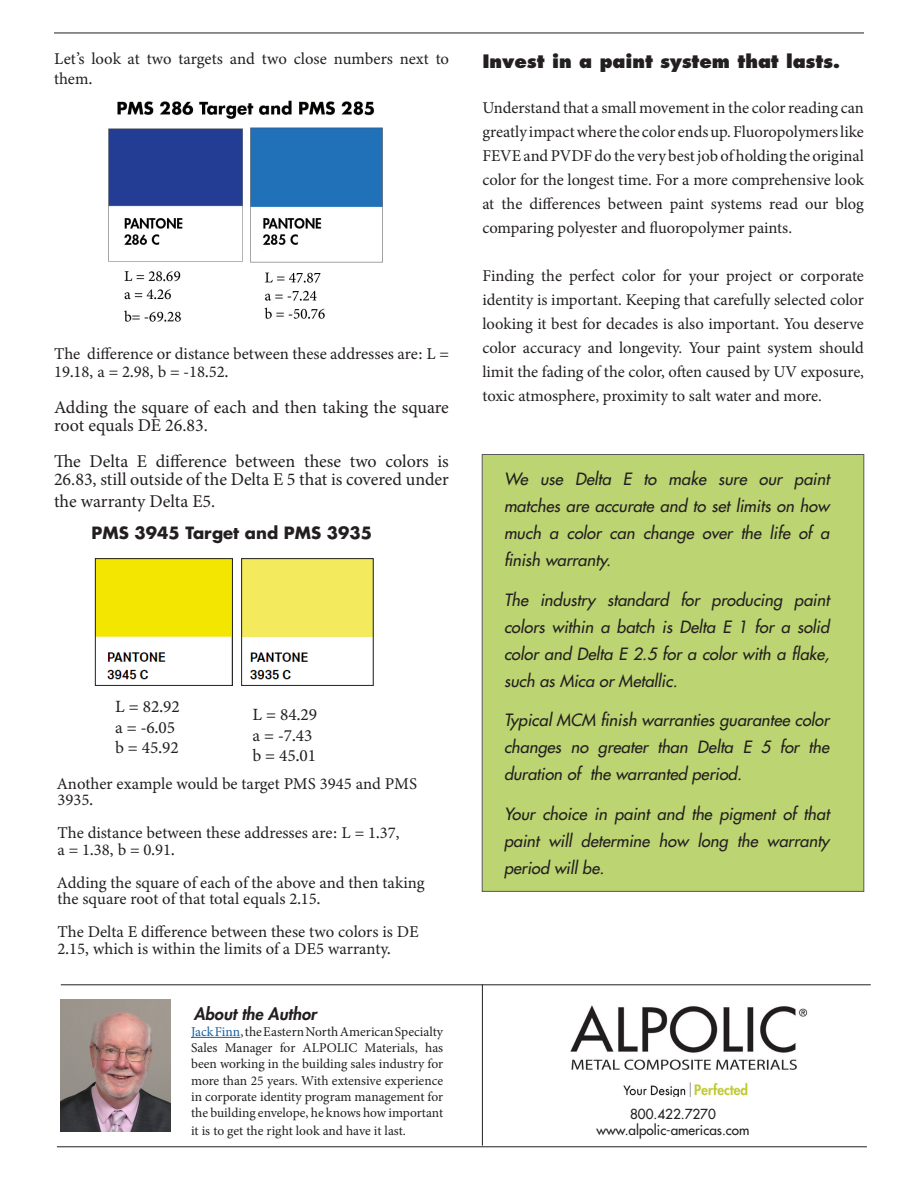
<style>
.page{position:relative;width:918px;height:1188px;background:#fff}
.page>*{position:absolute;margin:0;border:0;box-sizing:border-box;transform-origin:0 0}
.t1{font:18px/18px "Minion Pro";color:#231f20}
.t2{font:800 18px "Futura Std";color:#231f20}
.t3{font:17.1px "Minion Variable Concept";color:#231f20}
.t4{font:16.5px/24px "Minion Pro";letter-spacing:-.005em;color:#231f20;text-align:justify}
.t5{font:italic 500 16.5px/27px "Futura Std";color:#231f20;text-align:justify}
.t6{font:16.5px/16.5px "Minion Variable Concept";color:#231f20}
.t7{font:700 16.5px "Futura Std";color:#231f20}
.t8{font:italic 800 16.5px "Futura Std";color:#231f20}
.t9{font:13.5px/16.2px "Minion Pro";letter-spacing:-.005em;color:#231f20;text-align:justify}
.t10{font:500 13.5px "Futura Std";color:#231f20}
.s1{color:#175d9e}
</style>
<div class="page">
<img style="left:108px;top:100px;width:275px;height:222px">
<img style="left:61px;top:1000px;width:110px;height:132px">
<hr style="left:191px;top:1037px;width:49px;height:1px;background:#175d9e">
<hr style="left:61px;top:985px;width:810px;height:1px;background:#231f20">
<img style="left:570px;top:1005px;width:238px;height:91px">
<hr style="left:482px;top:985px;width:1px;height:161px;background:#231f20">
<div style="left:482px;top:454px;width:382px;height:438px;background:#bcd471;border:1px solid #57585a"></div>
<hr style="left:54px;top:33px;width:810px;height:1px;background:#231f20">
<hr style="left:57px;top:1147px;width:810px;height:1px;background:#231f20">
<img style="left:97px;top:561px;width:134px;height:119px">
<div style="left:95px;top:559px;width:138px;height:127px;border:1px solid #231f20"></div>
<img style="left:243px;top:561px;width:128px;height:119px">
<div style="left:241px;top:559px;width:132px;height:127px;border:1px solid #231f20"></div>
<p class="t6" style="left:54px;top:49px;width:396px;line-height:19.8px">Let’s look at two targets and two close numbers next to them.</p>
<p class="t6" style="left:54px;top:345px;width:396px;line-height:18px">The difference or distance between these addresses are: L =<br>19.18, a = 2.98, b = -18.52.</p>
<p class="t1" style="left:54px;top:398px;width:396px">Adding the square of each and then taking the square root equals DE 26.83.</p>
<p class="t1" style="left:54px;top:452px;width:396px">The Delta E difference between these two colors is<br>26.83, still outside of the Delta E 5 that is covered under</p>
<p class="t1" style="left:54px;top:492px;width:163px">the warranty Delta E5.</p>
<p class="t7" style="left:92px;top:521px;width:282px">PMS 3945 Target and PMS 3935</p>
<p class="t3" style="left:115px;top:695px;width:66px">L = 82.92</p>
<p class="t3" style="left:115px;top:715px;width:62px">a = -6.05</p>
<p class="t3" style="left:115px;top:736px;width:65px">b = 45.92</p>
<p class="t3" style="left:252px;top:703px;width:66px">L = 84.29</p>
<p class="t3" style="left:252px;top:723px;width:62px">a = -7.43</p>
<p class="t3" style="left:252px;top:744px;width:65px">b = 45.01</p>
<p class="t6" style="left:58px;top:775px;width:361px">Another example would be target PMS 3945 and PMS<br>3935.</p>
<p class="t6" style="left:58px;top:824px;width:343px">The distance between these addresses are: L = 1.37, a = 1.38, b = 0.91.</p>
<p class="t6" style="left:58px;top:874px;width:369px">Adding the square of each of the above and then taking the square root of that total equals 2.15.</p>
<p class="t6" style="left:58px;top:923px;width:363px">The Delta E difference between these two colors is DE<br>2.15, which is within the limits of a DE5 warranty.</p>
<p class="t8" style="left:194px;top:1003px;width:124px">About the Author</p>
<p class="t9" style="left:191px;top:1024px;width:254px"><span class="s1">Jack Finn</span>, the Eastern North American Specialty Sales Manager for ALPOLIC Materials, has been working in the building sales industry for more than 25 years. With extensive experience in corporate identity program management for the building envelope, he knows how important</p>
<p class="t9" style="left:191px;top:1123px;width:216px">it is to get the right look and have it last.</p>
<p class="t2" style="left:482px;top:49px;width:360px">Invest in a paint system that lasts.</p>
<p class="t4" style="left:482px;top:95px;width:383px">Understand that a small movement in the color reading can greatly impact where the color ends up. Fluoropolymers like FEVE and PVDF do the very best job of holding the original color for the longest time. For a more comprehensive look at the differences between paint systems read our blog comparing polyester and fluoropolymer paints.</p>
<p class="t4" style="left:482px;top:263px;width:383px">Finding the perfect color for your project or corporate identity is important. Keeping that carefully selected color looking it best for decades is also important. You deserve color accuracy and longevity. Your paint system should limit the fading of the color, often caused by UV exposure, toxic atmosphere, proximity to salt water and more.</p>
<p class="t5" style="left:504px;top:466px;width:327px">We use Delta E to make sure our paint matches are accurate and to set limits on how much a color can change over the life of a finish warranty.</p>
<p class="t5" style="left:504px;top:586px;width:327px">The industry standard for producing paint colors within a batch is Delta E 1 for a solid color and Delta E 2.5 for a color with a flake, such as Mica or Metallic.</p>
<p class="t5" style="left:504px;top:707px;width:327px">Typical MCM finish warranties guarantee color changes no greater than Delta E 5 for the duration of the warranted period.</p>
<p class="t5" style="left:504px;top:800px;width:327px">Your choice in paint and the pigment of that paint will determine how long the warranty period will be.</p>
<p class="t10" style="left:630px;top:1106px;width:87px">800.422.7270</p>
<p class="t10" style="left:596px;top:1122px;width:155px">www.alpolic-americas.com</p>
</div>
